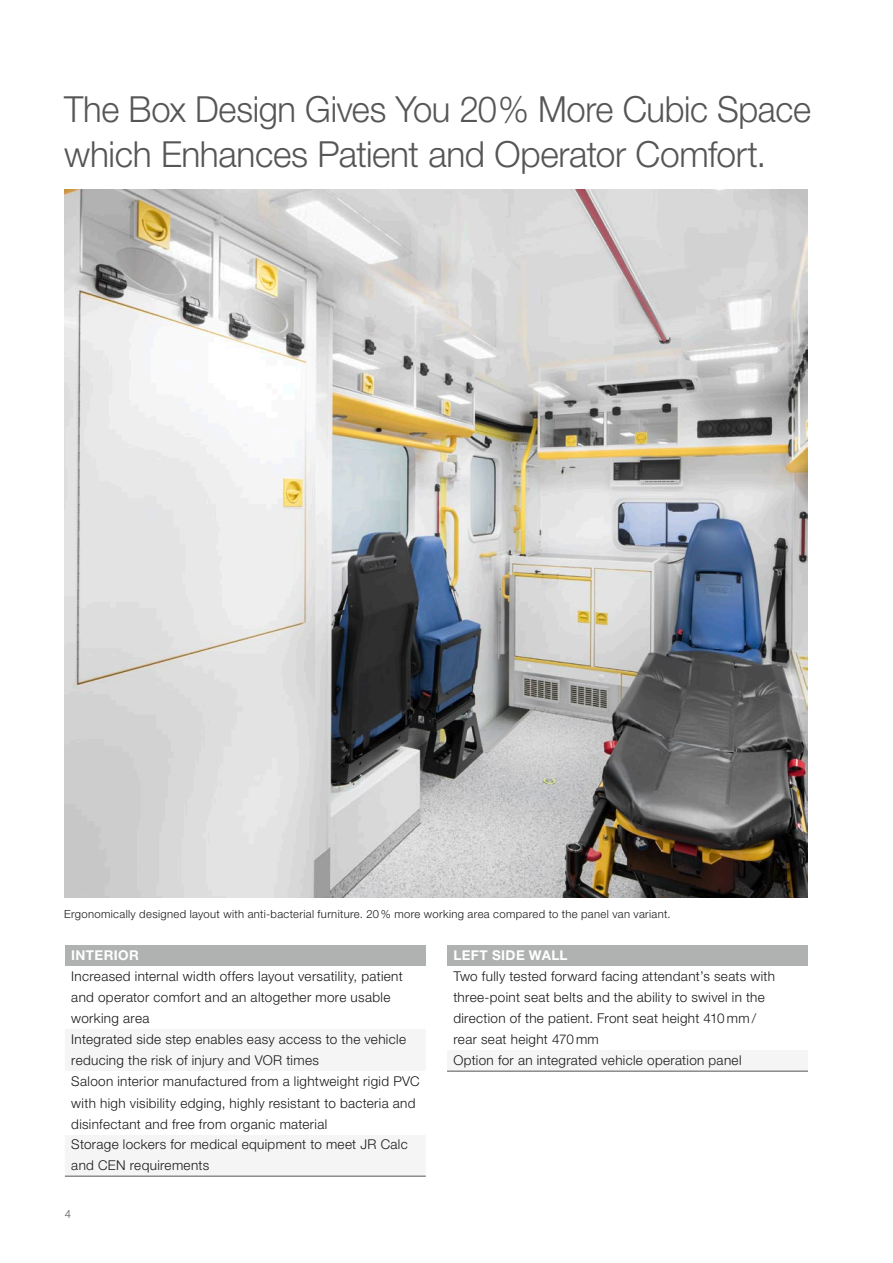
<style>
.page{position:relative;width:893px;height:1263px;background:#fff}
.page>*{position:absolute;margin:0;border:0;box-sizing:border-box;transform-origin:0 0}
.t1{font:300 36px/45px "Helvetica Neue LT Pro";letter-spacing:-.01em;color:#565655;scale:.96 1}
.t2{font:300 13.5px/21px "Helvetica Neue LT Pro";letter-spacing:.025em;color:#1a1918}
.t3{font:700 13.5px "Helvetica Neue LT Pro";letter-spacing:.03em;color:#fff}
.t4{font:300 11.25px "Helvetica Neue LT Pro";letter-spacing:.03em;color:#1a1918}
.t5{font:300 11.25px "Helvetica Neue LT Pro";color:#565655}
</style>
<div class="page">
<img style="left:65px;top:189px;width:743px;height:708px">
<div style="left:65px;top:945px;width:361px;height:21px;background:#b0b2b2"></div>
<svg style="left:65px;top:1175px;width:361px;height:1px"></svg>
<hr style="left:65px;top:1176px;width:361px;height:1px;background:#565655">
<div style="left:447px;top:945px;width:361px;height:21px;background:#b0b2b2"></div>
<div style="left:447px;top:1050px;width:361px;height:21px;background:#f5f5f5"></div>
<hr style="left:447px;top:1071px;width:361px;height:1px;background:#565655">
<h1 class="t1" style="left:64px;top:86px;width:779px">The Box Design Gives You 20% More Cubic Space which Enhances Patient and Operator Comfort.</h1>
<p class="t4" style="left:64px;top:907px;width:608px">Ergonomically designed layout with anti-bacterial furniture. 20 % more working area compared to the panel van variant.</p>
<p class="t3" style="left:71px;top:947px;width:69px">INTERIOR</p>
<p class="t2" style="left:71px;top:966px;width:350px">Increased internal width offers layout versatility, patient and operator comfort and an altogether more usable working area<br>Integrated side step enables easy access to the vehicle reducing the risk of injury and VOR times<br>Saloon interior manufactured from a lightweight rigid PVC with high visibility edging, highly resistant to bacteria and disinfectant and free from organic material<br>Storage lockers for medical equipment to meet JR Calc and CEN requirements</p>
<p class="t5" style="left:65px;top:1207px;width:8px">4</p>
<p class="t3" style="left:453px;top:947px;width:116px">LEFT SIDE WALL</p>
<p class="t2" style="left:453px;top:966px;width:323px">Two fully tested forward facing attendant’s seats with three-point seat belts and the ability to swivel in the direction of the patient. Front seat height 410 mm / rear seat height 470 mm<br>Option for an integrated vehicle operation panel</p>
</div>
